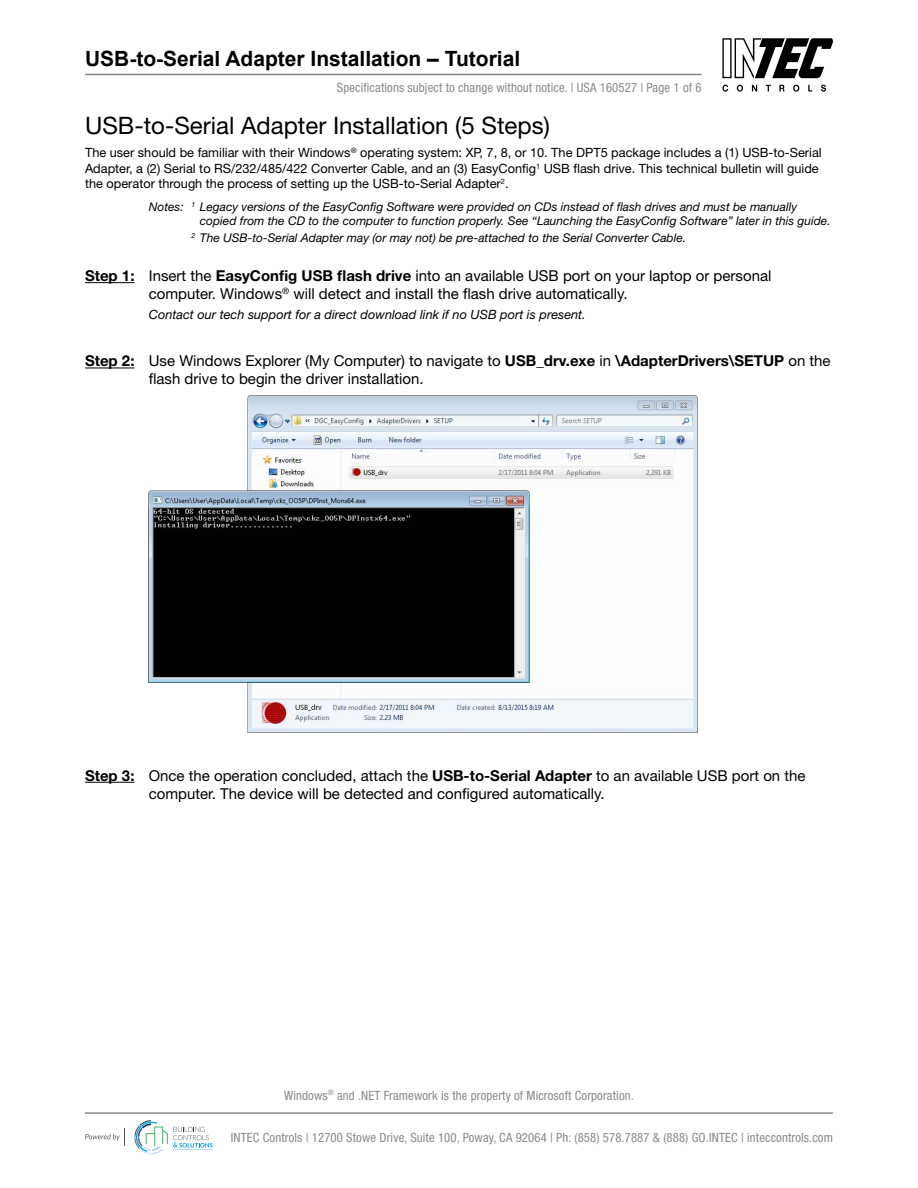
<style>
.page{position:relative;width:918px;height:1188px;background:#fff}
.page>*{position:absolute;margin:0;border:0;box-sizing:border-box;transform-origin:0 0}
.INTEC_P_Grep_Helv_8{font:24px "Helvetica Neue";color:#000}
.t1{font:700 21px "Arial";color:#000}
.INTEC_P_Grep_Helv_8-2{font:15px/18px "Helvetica Neue";color:#000}
.INTEC_P_Grep_Helv_8-3{font:12.75px/15.3px "Helvetica Neue";color:#000}
.header_footer_helv_5{font:condensed 12.75px "Helvetica Neue";letter-spacing:.01em;color:#878a8f}
.t2{font:condensed 12.75px "Helvetica Neue";letter-spacing:.01em;color:#8a8a8a}
.INTEC_P_Grep_Helv_8-4{font:italic 12.75px "Helvetica Neue";color:#000}
.Notes_Body{font:italic 12px/14.4px "Helvetica Neue";color:#000}
.s1{font-weight:700}
</style>
<div class="page">
<svg style="left:722px;top:85px;width:6px;height:7px"></svg>
<svg style="left:737px;top:85px;width:6px;height:7px"></svg>
<svg style="left:752px;top:85px;width:5px;height:6px"></svg>
<svg style="left:766px;top:85px;width:5px;height:6px"></svg>
<svg style="left:779px;top:85px;width:6px;height:6px"></svg>
<svg style="left:793px;top:85px;width:6px;height:7px"></svg>
<svg style="left:808px;top:85px;width:4px;height:6px"></svg>
<svg style="left:821px;top:85px;width:5px;height:7px"></svg>
<svg style="left:722px;top:38px;width:111px;height:40px"></svg>
<hr style="left:85px;top:74px;width:617px;height:1px;background:#8a8a8a">
<hr style="left:85px;top:1112px;width:748px;height:2px;background:#8a8a8a">
<svg style="left:134px;top:1120px;width:79px;height:34px"></svg>
<svg style="left:85px;top:1129px;width:40px;height:17px"></svg>
<hr style="left:85px;top:282px;width:50px;height:1px;background:#000">
<hr style="left:85px;top:368px;width:50px;height:1px;background:#000">
<hr style="left:85px;top:782px;width:50px;height:1px;background:#000">
<img style="left:149px;top:396px;width:549px;height:337px">
<h2 class="t1" style="left:85px;top:44px;width:437px">USB-to-Serial Adapter Installation – Tutorial</h2>
<p class="header_footer_helv_5" style="left:337px;top:80px;width:366px">Specifications subject to change without notice. | USA 160527 | Page 1 of 6</p>
<p class="INTEC_P_Grep_Helv_8" style="left:85px;top:111px;width:466px">USB-to-Serial Adapter Installation (5 Steps)</p>
<p class="INTEC_P_Grep_Helv_8-3" style="left:85px;top:145px;width:738px">The user should be familiar with their Windows<sup>®</sup> operating system: XP, 7, 8, or 10. The DPT5 package includes a (1) USB-to-Serial<br>Adapter, a (2) Serial to RS/232/485/422 Converter Cable, and an (3) EasyConfig<sup>1</sup> USB flash drive. This technical bulletin will guide the operator through the process of setting up the USB-to-Serial Adapter<sup>2</sup>.</p>
<p class="Notes_Body" style="left:200px;top:199px;width:632px;text-indent:-51px">Notes: <sup>1</sup> Legacy versions of the EasyConfig Software were provided on CDs instead of flash drives and must be manually copied from the CD to the computer to function properly. See “Launching the EasyConfig Software” later in this guide.</p>
<p class="Notes_Body" style="left:191px;top:230px;width:496px"><sup>2</sup> The USB-to-Serial Adapter may (or may not) be pre‑attached to the Serial Converter Cable.</p>
<p class="INTEC_P_Grep_Helv_8-2" style="left:149px;top:267px;width:624px;text-indent:-64px"><span class="s1">Step 1:</span> Insert the <span class="s1">EasyConfig USB flash drive</span> into an available USB port on your laptop or personal computer. Windows<sup>®</sup> will detect and install the flash drive automatically.</p>
<p class="INTEC_P_Grep_Helv_8-4" style="left:149px;top:307px;width:439px">Contact our tech support for a direct download link if no USB port is present.</p>
<p class="INTEC_P_Grep_Helv_8-2" style="left:149px;top:352px;width:683px;text-indent:-64px"><span class="s1">Step 2:</span> Use Windows Explorer (My Computer) to navigate to <span class="s1">USB_drv.exe</span> in <span class="s1">\AdapterDrivers\SETUP</span> on the flash drive to begin the driver installation.</p>
<p class="INTEC_P_Grep_Helv_8-2" style="left:149px;top:766px;width:658px;text-indent:-64px"><span class="s1">Step 3:</span> Once the operation concluded, attach the <span class="s1">USB-to-Serial Adapter</span> to an available USB port on the computer. The device will be detected and configured automatically.</p>
<p class="header_footer_helv_5" style="left:284px;top:1088px;width:351px">Windows<sup>®</sup> and .NET Framework is the property of Microsoft Corporation.</p>
<p class="t2" style="left:231px;top:1130px;width:604px">INTEC Controls | 12700 Stowe Drive, Suite 100, Poway, CA 92064 | Ph: (858) 578.7887 &amp; (888) GO.INTEC | inteccontrols.com</p>
</div>
